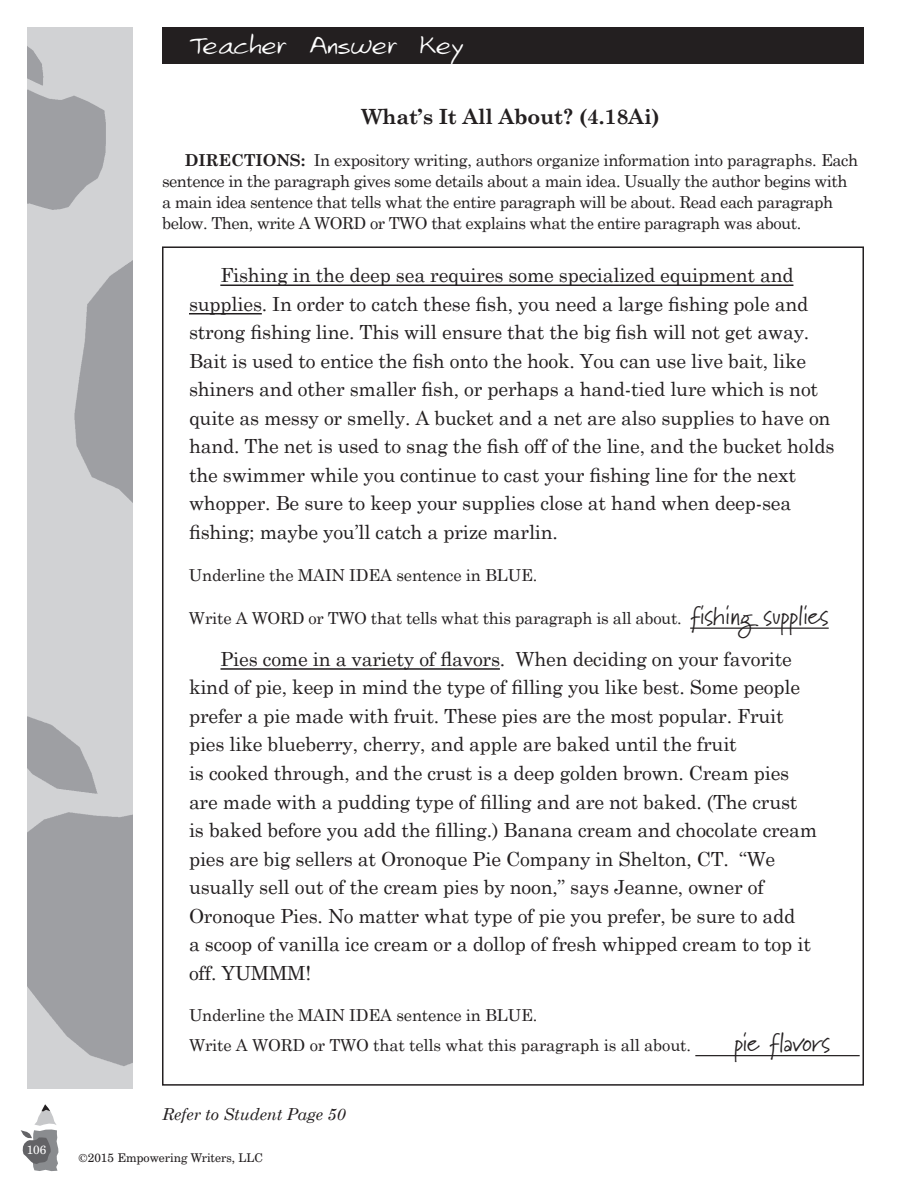
<style>
.page{position:relative;width:918px;height:1188px;background:#fff}
.page>*{position:absolute;margin:0;border:0;box-sizing:border-box;transform-origin:0 0}
.t1{font:25.5px "Larkins Hand";color:#fff}
.t2{font:25.5px "Marydale";letter-spacing:-.025em;color:#231f20}
.t3{font:700 21px "Century Schoolbook";letter-spacing:-.01em;color:#231f20}
.t4{font:19.5px/28.5px "Century Schoolbook";letter-spacing:-.01em;color:#231f20}
.t5{font:16.5px/21px "Century Schoolbook";letter-spacing:-.02em;color:#231f20}
.t6{font:italic 16.5px "Century Schoolbook";letter-spacing:-.01em;color:#231f20}
.t7{font:12px "Century Schoolbook BT";color:#231f20}
.t8{font:12px "Century Schoolbook BT";color:#fff}
.s1{font-weight:700}
.s2{font-family:"Marydale";font-size:25.5px}
</style>
<div class="page">
<hr style="left:220px;top:285px;width:573px;height:1px;background:#231f20">
<hr style="left:189px;top:313px;width:73px;height:2px;background:#231f20">
<hr style="left:690px;top:628px;width:139px;height:1px;background:#231f20">
<hr style="left:220px;top:668px;width:280px;height:2px;background:#231f20">
<hr style="left:695px;top:1055px;width:165px;height:1px;background:#231f20">
<img style="left:27px;top:27px;width:106px;height:1062px">
<div style="left:162px;top:27px;width:702px;height:37px;background:#231f20"></div>
<svg style="left:21px;top:1104px;width:37px;height:67px"></svg>
<p class="t8" style="left:27px;top:1142px;width:21px">106</p>
<h1 class="t1" style="left:191px;top:30px;width:273px">Teacher Answer Key</h1>
<p class="t3" style="left:362px;top:103px;width:299px">What’s It All About? (4.18Ai)</p>
<p class="t5" style="left:162px;top:149px;width:698px;text-indent:23px"><span class="s1">DIRECTIONS:</span> In expository writing, authors organize information into paragraphs. Each sentence in the paragraph gives some details about a main idea. Usually the author begins with a main idea sentence that tells what the entire paragraph will be about. Read each paragraph below. Then, write A WORD or TWO that explains what the entire paragraph was about.</p>
<p class="t4" style="left:189px;top:260px;width:647px;text-indent:31px">Fishing in the deep sea requires some specialized equipment and supplies. In order to catch these fish, you need a large fishing pole and strong fishing line. This will ensure that the big fish will not get away.<br>Bait is used to entice the fish onto the hook. You can use live bait, like shiners and other smaller fish, or perhaps a hand-tied lure which is not quite as messy or smelly. A bucket and a net are also supplies to have on hand. The net is used to snag the fish off of the line, and the bucket holds the swimmer while you continue to cast your fishing line for the next whopper. Be sure to keep your supplies close at hand when deep-sea fishing; maybe you’ll catch a prize marlin.</p>
<p class="t5" style="left:189px;top:565px;width:350px">Underline the MAIN IDEA sentence in BLUE.</p>
<p class="t5" style="left:189px;top:607px;width:641px">Write A WORD or TWO that tells what this paragraph is all about. <span class="s2">fishing supplies</span></p>
<p class="t4" style="left:189px;top:644px;width:630px;text-indent:31px">Pies come in a variety of flavors. When deciding on your favorite kind of pie, keep in mind the type of filling you like best. Some people prefer a pie made with fruit. These pies are the most popular. Fruit pies like blueberry, cherry, and apple are baked until the fruit<br>is cooked through, and the crust is a deep golden brown. Cream pies are made with a pudding type of filling and are not baked. (The crust is baked before you add the filling.) Banana cream and chocolate cream pies are big sellers at Oronoque Pie Company in Shelton, CT. “We usually sell out of the cream pies by noon,” says Jeanne, owner of Oronoque Pies. No matter what type of pie you prefer, be sure to add<br>a scoop of vanilla ice cream or a dollop of fresh whipped cream to top it off. YUMMM!</p>
<p class="t5" style="left:189px;top:1000px;width:504px;line-height:30px">Underline the MAIN IDEA sentence in BLUE.<br>Write A WORD or TWO that tells what this paragraph is all about.</p>
<h1 class="t2" style="left:734px;top:1028px;width:98px">pie flavors</h1>
<p class="t6" style="left:162px;top:1104px;width:185px">Refer to Student Page 50</p>
<p class="t7" style="left:78px;top:1150px;width:186px">©2015 Empowering Writers, LLC</p>
</div>
